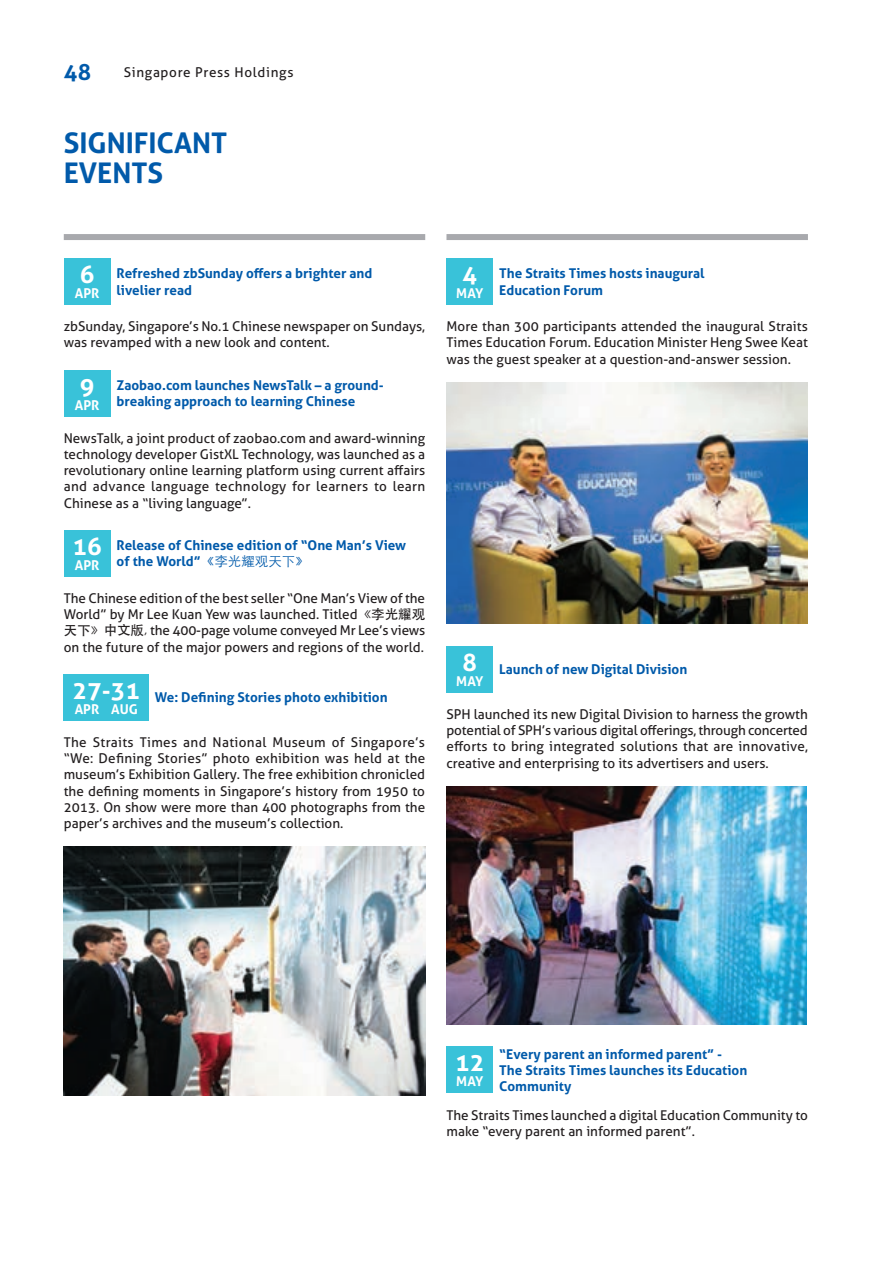
<style>
.page{position:relative;width:893px;height:1263px;background:#fff}
.page>*{position:absolute;margin:0;border:0;box-sizing:border-box;transform-origin:0 0}
.Head{font:700 28.5px/30px "Aller";color:#015aaa}
.t1{font:700 24.3px "Aller";color:#fff}
.t2{font:700 22.5px "Aller";color:#015aaa}
.Body_Regular_-_Black{font:13.5px/16.2px "Aller";color:#231f20;text-align:justify}
.t3{font:700 13.5px/16.2px "Aller";color:#015aaa}
.t4{font:700 13.5px "Aller";color:#fff}
.Body_Regular_-_Black-2{font:13.5px "Aller";letter-spacing:.05em;color:#231f20}
.s1{font-family:"ST Xihei";font-weight:400}
.s2{font-family:"ST Heiti"}
</style>
<div class="page">
<div style="left:64px;top:234px;width:361px;height:6px;background:#a8a9ad"></div>
<div style="left:64px;top:258px;width:47px;height:47px;background:#39c2d9"></div>
<div style="left:64px;top:370px;width:47px;height:46px;background:#39c2d9"></div>
<div style="left:64px;top:530px;width:47px;height:47px;background:#39c2d9"></div>
<div style="left:64px;top:674px;width:85px;height:47px;background:#39c2d9"></div>
<img style="left:64px;top:847px;width:361px;height:248px">
<div style="left:446px;top:234px;width:362px;height:6px;background:#a8a9ad"></div>
<div style="left:446px;top:258px;width:47px;height:47px;background:#39c2d9"></div>
<img style="left:446px;top:383px;width:362px;height:240px">
<div style="left:446px;top:646px;width:47px;height:46px;background:#39c2d9"></div>
<img style="left:446px;top:786px;width:361px;height:238px">
<div style="left:446px;top:1046px;width:47px;height:47px;background:#39c2d9"></div>
<h3 class="t2" style="left:64px;top:58px;width:29px">48</h3>
<p class="Body_Regular_-_Black-2" style="left:124px;top:64px;width:171px">Singapore Press Holdings</p>
<p class="Head" style="left:64px;top:128px;width:165px">SIGNIFICANT<br>EVENTS</p>
<p class="t1" style="left:80px;top:259px;width:16px">6</p>
<p class="t4" style="left:75px;top:285px;width:26px">APR</p>
<p class="t3" style="left:117px;top:265px;width:257px">Refreshed zbSunday offers a brighter and livelier read</p>
<p class="Body_Regular_-_Black" style="left:64px;top:318px;width:363px">zbSunday, Singapore’s No.1 Chinese newspaper on Sundays, was revamped with a new look and content.</p>
<p class="t1" style="left:80px;top:371px;width:16px">9</p>
<p class="t4" style="left:75px;top:396px;width:26px">APR</p>
<p class="t3" style="left:117px;top:377px;width:269px">Zaobao.com launches NewsTalk – a ground&shy;breaking approach to learning Chinese</p>
<p class="Body_Regular_-_Black" style="left:64px;top:430px;width:363px">NewsTalk, a joint product of zaobao.com and award-winning technology developer GistXL Technology, was launched as a revolutionary online learning platform using current affairs and advance language technology for learners to learn Chinese as a “living language”.</p>
<p class="t1" style="left:73px;top:531px;width:31px">16</p>
<p class="t4" style="left:75px;top:557px;width:26px">APR</p>
<p class="t3" style="left:117px;top:537px;width:291px">Release of Chinese edition of “One Man’s View of the World”<span class="s1">《李光耀观天下》</span></p>
<p class="Body_Regular_-_Black" style="left:64px;top:590px;width:363px">The Chinese edition of the best seller “One Man’s View of the World” by Mr Lee Kuan Yew was launched. Titled<span class="s2">《李光耀观天下》中文版,</span> the 400-page volume conveyed Mr Lee’s views on the future of the major powers and regions of the world.</p>
<p class="t1" style="left:73px;top:675px;width:69px">27-31</p>
<p class="t4" style="left:75px;top:700px;width:65px">APR AUG</p>
<p class="t3" style="left:155px;top:689px;width:234px">We: Defining Stories photo exhibition</p>
<p class="Body_Regular_-_Black" style="left:64px;top:734px;width:363px">The Straits Times and National Museum of Singapore’s “We: Defining Stories” photo exhibition was held at the museum’s Exhibition Gallery. The free exhibition chronicled the defining moments in Singapore’s history from 1950 to 2013. On show were more than 400 photographs from the paper’s archives and the museum’s collection.</p>
<p class="t1" style="left:463px;top:259px;width:16px">4</p>
<p class="t4" style="left:456px;top:285px;width:29px">MAY</p>
<p class="t3" style="left:499px;top:265px;width:207px">The Straits Times hosts inaugural<br>Education Forum</p>
<p class="Body_Regular_-_Black" style="left:446px;top:318px;width:363px">More than 300 participants attended the inaugural Straits Times Education Forum. Education Minister Heng Swee Keat was the guest speaker at a question-and-answer session.</p>
<p class="t1" style="left:463px;top:647px;width:16px">8</p>
<p class="t4" style="left:456px;top:672px;width:29px">MAY</p>
<p class="t3" style="left:499px;top:661px;width:190px">Launch of new Digital Division</p>
<p class="Body_Regular_-_Black" style="left:446px;top:706px;width:363px">SPH launched its new Digital Division to harness the growth potential of SPH’s various digital offerings, through concerted efforts to bring integrated solutions that are innovative, creative and enterprising to its advertisers and users.</p>
<p class="t3" style="left:499px;top:1046px;width:249px">“Every parent an informed parent” -<br>The Straits Times launches its Education<br>Community</p>
<p class="Body_Regular_-_Black" style="left:446px;top:1107px;width:363px">The Straits Times launched a digital Education Community to make “every parent an informed parent”.</p>
<p class="t1" style="left:455px;top:1048px;width:31px">12</p>
<p class="t4" style="left:456px;top:1073px;width:29px">MAY</p>
</div>
